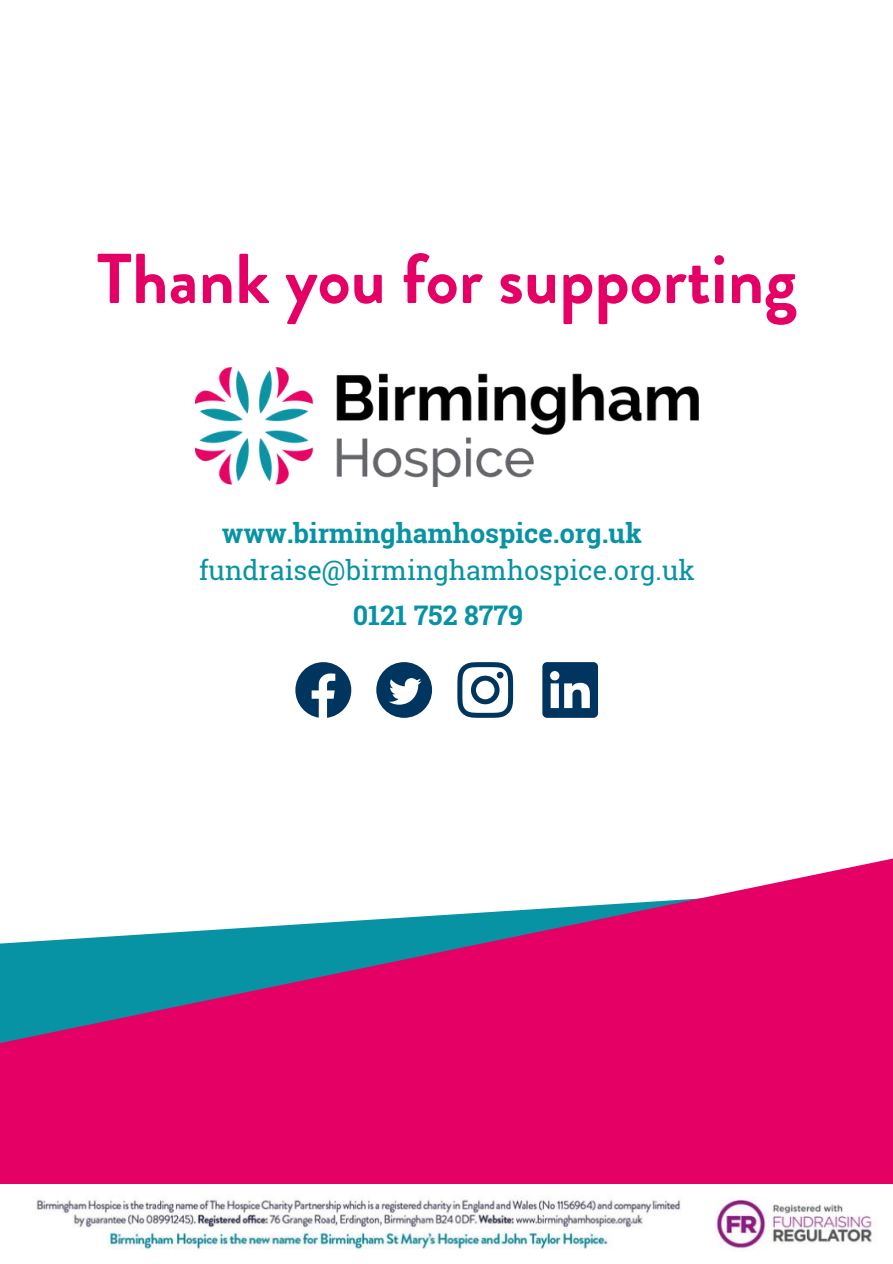
<style>
.page{position:relative;width:893px;height:1264px;background:#fff}
.page>*{position:absolute;margin:0;border:0;box-sizing:border-box;transform-origin:0 0}
.t1{font:700 70.35px "Brandon Grotesque";color:#e50065}
.t2{font:700 27px "Roboto Slab";color:#0793a4}
.t3{font:27px "Roboto Slab";color:#0793a4}
</style>
<div class="page">
<svg style="left:0;top:858px;width:892px;height:326px;fill:#e50065"></svg>
<img style="left:195px;top:367px;width:503px;height:120px">
<svg style="left:295px;top:662px;width:56px;height:55px"></svg>
<svg style="left:376px;top:662px;width:56px;height:55px"></svg>
<svg style="left:457px;top:662px;width:56px;height:55px"></svg>
<svg style="left:496px;top:671px;width:7px;height:7px"></svg>
<svg style="left:542px;top:662px;width:56px;height:55px"></svg>
<img style="left:0;top:1183px;width:724px;height:67px">
<img style="left:715px;top:1184px;width:159px;height:67px">
<h1 class="t1" style="left:97px;top:229px;width:701px">Thank you for supporting</h1>
<p class="t2" style="left:222px;top:514px;width:421px">www.birminghamhospice.org.uk</p>
<p class="t3" style="left:199px;top:552px;width:497px">fundraise@birminghamhospice.org.uk</p>
<p class="t2" style="left:353px;top:597px;width:172px">0121 752 8779</p>
</div>
